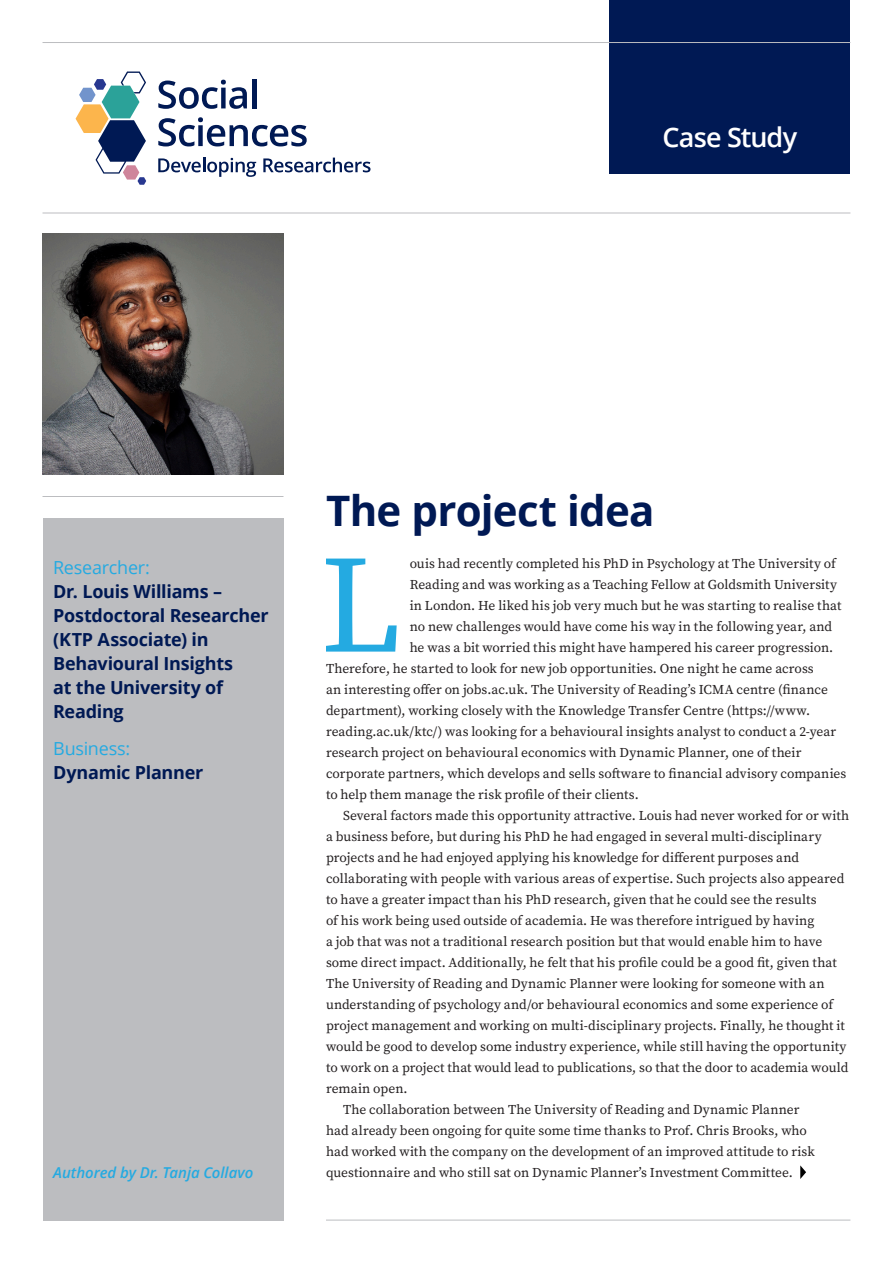
<style>
.page{position:relative;width:893px;height:1263px;background:#fff}
.page>*{position:absolute;margin:0;border:0;box-sizing:border-box;transform-origin:0 0}
.Drop_Cap{font:139.05px "Source Serif Pro";color:#24aae1}
.t1{font:700 42px "Open Sans";letter-spacing:-.015em;color:#001954}
.t2{font:600 27px "Open Sans";letter-spacing:-.03em;color:#fff}
.t3{font:700 18px/24px "Open Sans";letter-spacing:-.015em;color:#001954}
.t4{font:italic 600 15px "Open Sans";letter-spacing:-.005em;color:#24aae1}
.Body{font:13.5px/21px "Source Serif Pro";color:#231f20}
.Drop_Cap-2{font:13.5px "Source Serif Pro";color:#231f20}
.s1{font-weight:400;color:#24aae1}
</style>
<div class="page">
<div style="left:609px;top:0;width:241px;height:173px;background:#001954"></div>
<svg style="left:158px;top:80px;width:89px;height:29px"></svg>
<div style="left:252px;top:79px;width:5px;height:29px;background:#001954"></div>
<svg style="left:158px;top:117px;width:149px;height:29px"></svg>
<svg style="left:158px;top:158px;width:98px;height:19px"></svg>
<svg style="left:263px;top:158px;width:107px;height:14px"></svg>
<svg style="left:76px;top:72px;width:70px;height:113px"></svg>
<hr style="left:43px;top:42px;width:807px;height:1px;background:#bcbdc0">
<hr style="left:43px;top:213px;width:807px;height:1px;background:#bcbdc0">
<hr style="left:326px;top:1220px;width:524px;height:1px;background:#bcbdc0">
<hr style="left:43px;top:496px;width:240px;height:1px;background:#bcbdc0">
<img style="left:43px;top:234px;width:240px;height:241px">
<div style="left:43px;top:518px;width:240px;height:702px;background:#bcbdc0"></div>
<svg style="left:800px;top:1165px;width:6px;height:14px"></svg>
<p class="t2" style="left:663px;top:118px;width:136px">Case Study</p>
<p class="t3" style="left:53px;top:555px;width:217px"><span class="s1">Researcher:<br></span>Dr. Louis Williams –<br>Postdoctoral Researcher (KTP Associate) in<br>Behavioural Insights<br>at the University of<br>Reading</p>
<p class="t3" style="left:53px;top:736px;width:152px"><span class="s1">Business:<br></span>Dynamic Planner</p>
<p class="t4" style="left:53px;top:1162px;width:202px">Authored by Dr. Tanja Collavo</p>
<p class="t1" style="left:326px;top:481px;width:330px">The project idea</p>
<p class="Drop_Cap" style="left:320px;top:512px;width:84px">L</p>
<p class="Drop_Cap-2" style="left:410px;top:554px;width:428px">ouis had recently completed his PhD in Psychology at The University of</p>
<p class="Drop_Cap-2" style="left:410px;top:575px;width:429px">Reading and was working as a Teaching Fellow at Goldsmith University</p>
<p class="Drop_Cap-2" style="left:410px;top:596px;width:433px">in London. He liked his job very much but he was starting to realise that</p>
<p class="Drop_Cap-2" style="left:410px;top:617px;width:424px">no new challenges would have come his way in the following year, and</p>
<p class="Drop_Cap-2" style="left:410px;top:638px;width:425px">he was a bit worried this might have hampered his career progression.</p>
<p class="Drop_Cap-2" style="left:326px;top:659px;width:489px">Therefore, he started to look for new job opportunities. One night he came across</p>
<p class="Drop_Cap-2" style="left:326px;top:680px;width:503px">an interesting offer on jobs.ac.uk. The University of Reading’s ICMA centre (finance</p>
<p class="Drop_Cap-2" style="left:326px;top:701px;width:486px">department), working closely with the Knowledge Transfer Centre (https://www.</p>
<p class="Drop_Cap-2" style="left:326px;top:722px;width:512px">reading.ac.uk/ktc/) was looking for a behavioural insights analyst to conduct a 2-year</p>
<p class="Drop_Cap-2" style="left:326px;top:743px;width:477px">research project on behavioural economics with Dynamic Planner, one of their</p>
<p class="Drop_Cap-2" style="left:326px;top:764px;width:522px">corporate partners, which develops and sells software to financial advisory companies</p>
<p class="Drop_Cap-2" style="left:326px;top:785px;width:314px">to help them manage the risk profile of their clients.</p>
<p class="Body" style="left:326px;top:805px;width:525px;text-indent:17px">Several factors made this opportunity attractive. Louis had never worked for or with a business before, but during his PhD he had engaged in several multi-disciplinary projects and he had enjoyed applying his knowledge for different purposes and collaborating with people with various areas of expertise. Such projects also appeared to have a greater impact than his PhD research, given that he could see the results<br>of his work being used outside of academia. He was therefore intrigued by having<br>a job that was not a traditional research position but that would enable him to have some direct impact. Additionally, he felt that his profile could be a good fit, given that The University of Reading and Dynamic Planner were looking for someone with an understanding of psychology and/or behavioural economics and some experience of project management and working on multi-disciplinary projects. Finally, he thought it would be good to develop some industry experience, while still having the opportunity to work on a project that would lead to publications, so that the door to academia would remain open.</p>
<p class="Body" style="left:326px;top:1099px;width:490px;text-indent:17px">The collaboration between The University of Reading and Dynamic Planner had already been ongoing for quite some time thanks to Prof. Chris Brooks, who had worked with the company on the development of an improved attitude to risk questionnaire and who still sat on Dynamic Planner’s Investment Committee.</p>
</div>
